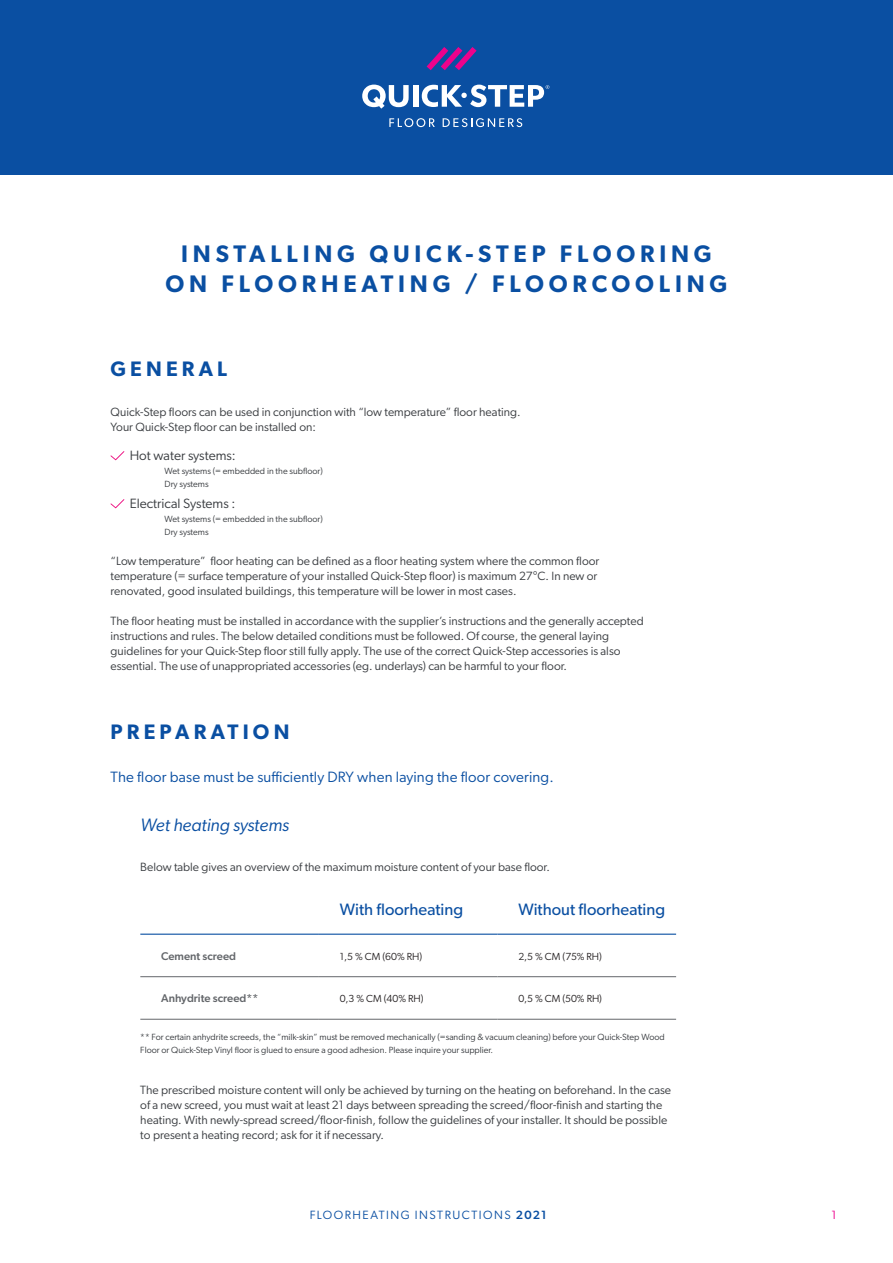
<style>
.page{position:relative;width:893px;height:1263px;background:#fff}
.page>*{position:absolute;margin:0;border:0;box-sizing:border-box;transform-origin:0 0}
.t1{font:600 24px/30px "Gibson";letter-spacing:.2em;color:#0a4fa2;text-align:center}
.Kop{font:600 21px "Gibson";letter-spacing:.2em;color:#0a4fa2}
.t2{font:italic 18px "Gibson";letter-spacing:-.005em;color:#0a4fa2}
.Kop_tabel{font:16.5px "Gibson";color:#0a4fa2}
.t3{font:15px "Gibson";letter-spacing:.01em;color:#0a4fa2}
.Opsomming{font:13.5px "Gibson";color:#393c40}
.Basistekst{font:12px/15px "Gibson";color:#393c40}
.t4{font:12px "Gibson";letter-spacing:.125em;color:#0a4fa2}
.t5{font:12px "Gibson";color:#ed028c}
.Ondertitel_tabel{font:500 11.25px "Gibson";color:#64676b}
.Bodytekst{font:10.2px "Gibson";color:#231f20}
.Opsomming_-_accent{font:9px/13.5px "Gibson";color:#393c40}
.s1{font-weight:500}
</style>
<div class="page">
<div style="left:0;top:0;width:893px;height:174px;background:#0a4fa2"></div>
<svg style="left:389px;top:118px;width:46px;height:9px"></svg>
<svg style="left:443px;top:118px;width:79px;height:9px"></svg>
<svg style="left:427px;top:47px;width:50px;height:23px"></svg>
<svg style="left:362px;top:85px;width:47px;height:24px"></svg>
<div style="left:413px;top:85px;width:5px;height:22px;background:#fff"></div>
<svg style="left:422px;top:85px;width:127px;height:22px"></svg>
<svg style="left:111px;top:451px;width:13px;height:9px"></svg>
<svg style="left:111px;top:499px;width:13px;height:9px"></svg>
<hr style="left:140px;top:976px;width:179px;height:1px;background:#64676b">
<hr style="left:319px;top:976px;width:178px;height:1px;background:#64676b">
<hr style="left:497px;top:976px;width:179px;height:1px;background:#64676b">
<hr style="left:140px;top:1019px;width:179px;height:1px;background:#64676b">
<hr style="left:319px;top:1019px;width:178px;height:1px;background:#64676b">
<hr style="left:497px;top:1019px;width:179px;height:1px;background:#64676b">
<hr style="left:319px;top:934px;width:178px;height:1px;background:#0a4fa2">
<hr style="left:497px;top:934px;width:179px;height:1px;background:#0a4fa2">
<hr style="left:140px;top:934px;width:179px;height:1px;background:#0a4fa2">
<p class="t1" style="left:166px;top:238px;width:563px">INSTALLING QUICK-STEP FLOORING<br>ON FLOORHEATING / FLOORCOOLING</p>
<p class="Kop" style="left:111px;top:356px;width:118px">GENERAL</p>
<p class="Basistekst" style="left:111px;top:404px;width:412px">Quick-Step floors can be used in conjunction with “low temperature” floor heating.<br>Your Quick-Step floor can be installed on:</p>
<p class="Opsomming" style="left:130px;top:447px;width:108px">Hot water systems:</p>
<p class="Opsomming_-_accent" style="left:165px;top:464px;width:160px">Wet systems (= embedded in the subfloor)</p>
<p class="Opsomming_-_accent" style="left:165px;top:477px;width:46px">Dry systems</p>
<p class="Opsomming" style="left:130px;top:495px;width:107px">Electrical Systems :</p>
<p class="Opsomming_-_accent" style="left:165px;top:512px;width:160px">Wet systems (= embedded in the subfloor)<br>Dry systems</p>
<p class="Basistekst" style="left:111px;top:553px;width:490px">“Low temperature” floor heating can be defined as a floor heating system where the common floor temperature (= surface temperature of your installed Quick-Step floor) is maximum 27°C. In new or renovated, good insulated buildings, this temperature will be lower in most cases.</p>
<p class="Basistekst" style="left:111px;top:613px;width:535px">The floor heating must be installed in accordance with the supplier’s instructions and the generally accepted instructions and rules. The below detailed conditions must be followed. Of course, the general laying guidelines for your Quick-Step floor still fully apply. The use of the correct Quick-Step accessories is also essential. The use of unappropriated accessories (eg. underlays) can be harmful to your floor.</p>
<p class="Kop" style="left:111px;top:719px;width:180px">PREPARATION</p>
<p class="t3" style="left:111px;top:768px;width:445px">The floor base must be sufficiently DRY when laying the floor covering.</p>
<p class="t2" style="left:141px;top:814px;width:150px">Wet heating systems</p>
<p class="Basistekst" style="left:140px;top:859px;width:411px">Below table gives an overview of the maximum moisture content of your base floor.</p>
<p class="Kop_tabel" style="left:340px;top:900px;width:125px">With floorheating</p>
<p class="Kop_tabel" style="left:518px;top:900px;width:148px">Without floorheating</p>
<p class="Ondertitel_tabel" style="left:161px;top:949px;width:76px">Cement screed</p>
<p class="Bodytekst" style="left:340px;top:950px;width:84px">1,5 % CM (60% RH)</p>
<p class="Bodytekst" style="left:518px;top:950px;width:85px">2,5 % CM (75% RH)</p>
<p class="Ondertitel_tabel" style="left:161px;top:992px;width:99px">Anhydrite screed**</p>
<p class="Bodytekst" style="left:340px;top:992px;width:85px">0,3 % CM (40% RH)</p>
<p class="Bodytekst" style="left:518px;top:992px;width:85px">0,5 % CM (50% RH)</p>
<p class="Opsomming_-_accent" style="left:140px;top:1030px;width:526px">** For certain anhydrite screeds, the “milk-skin” must be removed mechanically (=sanding &amp; vacuum cleaning) before your Quick-Step Wood<br>Floor or Quick-Step Vinyl floor is glued to ensure a good adhesion. Please inquire your supplier.</p>
<p class="Basistekst" style="left:140px;top:1082px;width:532px">The prescribed moisture content will only be achieved by turning on the heating on beforehand. In the case of a new screed, you must wait at least 21 days between spreading the screed/floor-finish and starting the heating. With newly-spread screed/floor-finish, follow the guidelines of your installer. It should be possible to present a heating record; ask for it if necessary.</p>
<p class="t4" style="left:310px;top:1207px;width:238px">FLOORHEATING INSTRUCTIONS <span class="s1">2021</span></p>
<p class="t5" style="left:831px;top:1207px;width:7px">1</p>
</div>
